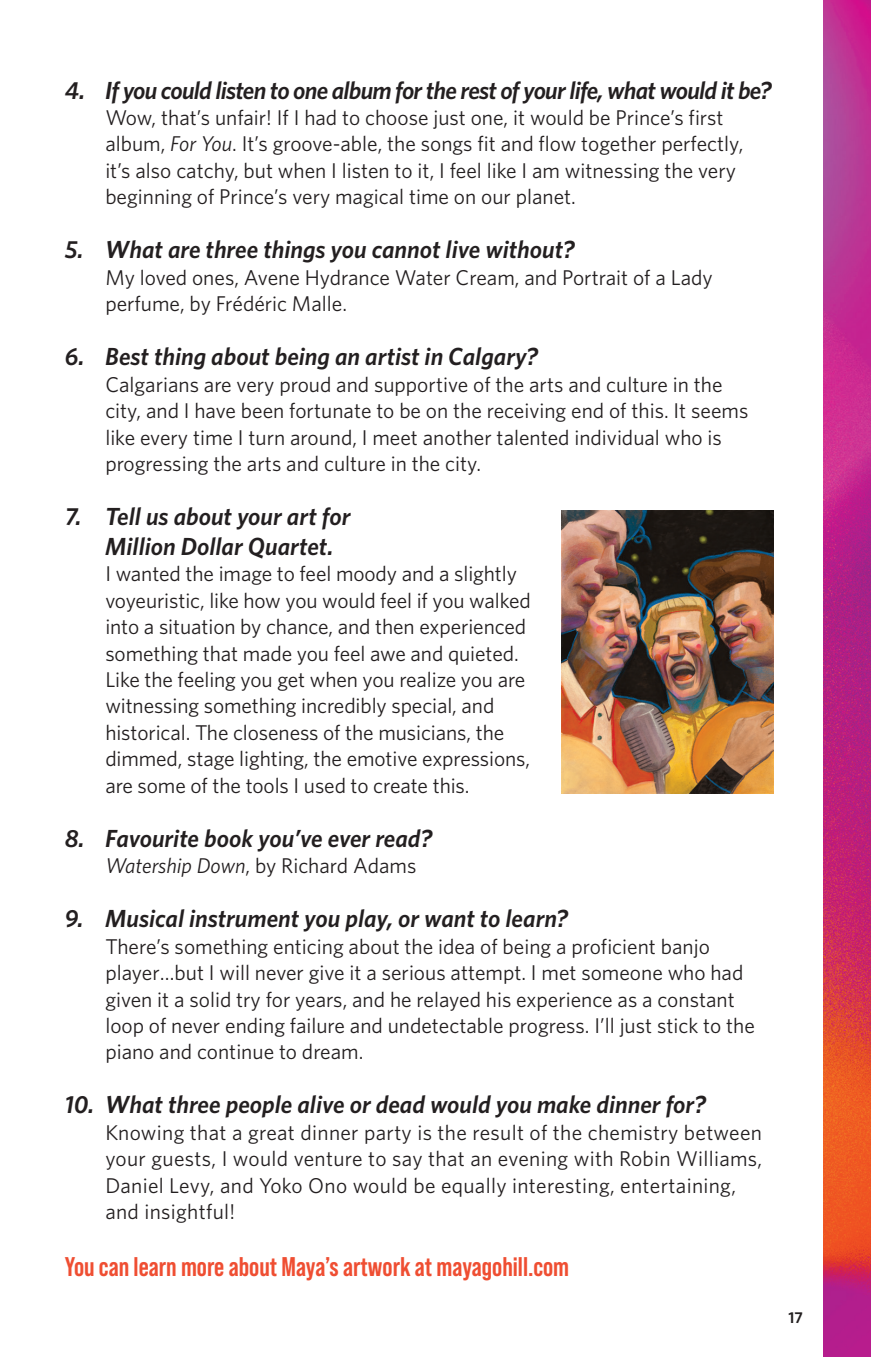
<style>
.page{position:relative;width:871px;height:1357px;background:#fff}
.page>*{position:absolute;margin:0;border:0;box-sizing:border-box;transform-origin:0 0}
.t1{font:700 27px "Bebas Neue Pro";color:#ef4e32}
.t2{font:italic 600 24.75px/29.7px "Whitney HTF";color:#231f20}
.t3{font:italic 600 24.75px "Whitney HTF";letter-spacing:-.03em;color:#231f20}
.t4{font:21.38px/26.6px "Whitney HTF";color:#231f20}
.t5{font:600 15.75px "Whitney HTF";color:#231f20}
.s1{font-style:italic}
</style>
<div class="page">
<img style="left:823px;top:0;width:48px;height:1357px">
<img style="left:561px;top:510px;width:213px;height:284px">
<p class="t3" style="left:65px;top:75px;width:708px">4. If you could listen to one album for the rest of your life, what would it be?</p>
<p class="t4" style="left:105px;top:104px;width:639px">Wow, that’s unfair! If I had to choose just one, it would be Prince’s first album, <span class="s1">For You</span>. It’s groove-able, the songs fit and flow together perfectly, it’s also catchy, but when I listen to it, I feel like I am witnessing the very beginning of Prince’s very magical time on our planet.</p>
<p class="t2" style="left:65px;top:234px;width:511px">5. What are three things you cannot live without?</p>
<p class="t4" style="left:105px;top:264px;width:609px">My loved ones, Avene Hydrance Water Cream, and Portrait of a Lady perfume, by Frédéric Malle.</p>
<p class="t2" style="left:65px;top:341px;width:475px">6. Best thing about being an artist in Calgary?</p>
<p class="t4" style="left:105px;top:370px;width:644px">Calgarians are very proud and supportive of the arts and culture in the city, and I have been fortunate to be on the receiving end of this. It seems like every time I turn around, I meet another talented individual who is progressing the arts and culture in the city.</p>
<p class="t2" style="left:105px;top:501px;width:247px;text-indent:-40px">7. Tell us about your art for<br>Million Dollar Quartet.</p>
<p class="t4" style="left:105px;top:560px;width:427px">I wanted the image to feel moody and a slightly voyeuristic, like how you would feel if you walked into a situation by chance, and then experienced something that made you feel awe and quieted.<br>Like the feeling you get when you realize you are witnessing something incredibly special, and historical. The closeness of the musicians, the dimmed, stage lighting, the emotive expressions, are some of the tools I used to create this.</p>
<p class="t2" style="left:65px;top:823px;width:369px">8. Favourite book you’ve ever read?</p>
<p class="t4" style="left:105px;top:852px;width:313px"><span class="s1">Watership Down</span>, by Richard Adams</p>
<p class="t2" style="left:65px;top:903px;width:505px">9. Musical instrument you play, or want to learn?</p>
<p class="t4" style="left:105px;top:932px;width:651px">There’s something enticing about the idea of being a proficient banjo player…but I will never give it a serious attempt. I met someone who had given it a solid try for years, and he relayed his experience as a constant loop of never ending failure and undetectable progress. I’ll just stick to the piano and continue to dream.</p>
<p class="t2" style="left:65px;top:1089px;width:643px">10. What three people alive or dead would you make dinner for?</p>
<p class="t4" style="left:105px;top:1118px;width:658px">Knowing that a great dinner party is the result of the chemistry between your guests, I would venture to say that an evening with Robin Williams, Daniel Levy, and Yoko Ono would be equally interesting, entertaining, and insightful!</p>
<p class="t1" style="left:65px;top:1251px;width:506px">You can learn more about Maya’s artwork at mayagohill.com</p>
<p class="t5" style="left:788px;top:1308px;width:16px">17</p>
</div>
